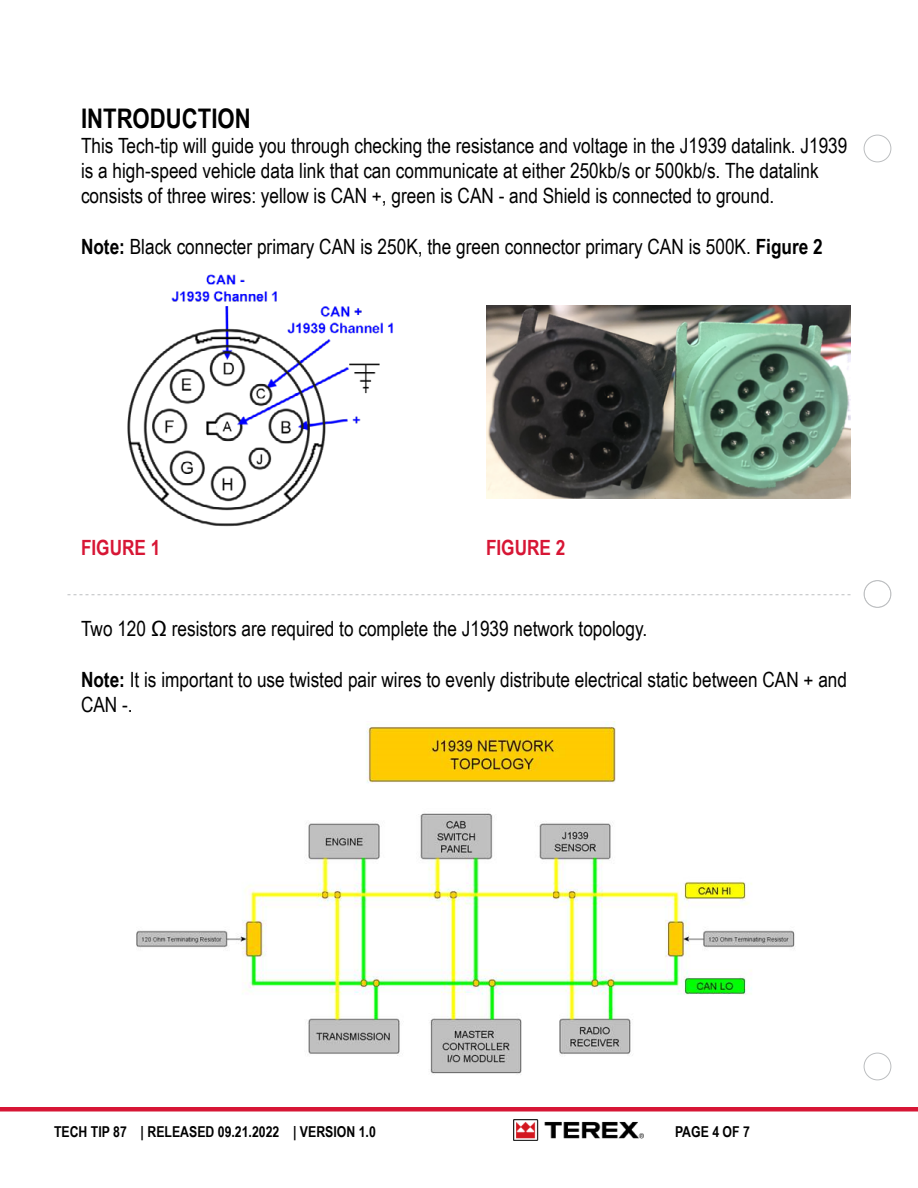
<style>
.page{position:relative;width:918px;height:1188px;background:#fff}
.page>*{position:absolute;margin:0;border:0;box-sizing:border-box;transform-origin:0 0}
.t1{font:700 27px "Arial Narrow";color:#000}
.t2{font:21px/25.2px "Arial Narrow";color:#000}
.t3{font:700 21px "Arial Narrow";color:#d71635}
.t4{font:700 15px "Arial Narrow";color:#000}
.s1{font-weight:700}
</style>
<div class="page">
<svg style="left:68px;top:594px;width:782px;height:1px"></svg>
<img style="left:127px;top:274px;width:266px;height:253px">
<img style="left:486px;top:305px;width:364px;height:193px">
<img style="left:136px;top:721px;width:659px;height:354px">
<div style="left:864px;top:1053px;width:27px;height:27px;border:1px solid #bcbec0;border-radius:50%"></div>
<div style="left:864px;top:581px;width:27px;height:26px;border:1px solid #bcbec0;border-radius:50%"></div>
<div style="left:864px;top:580px;width:27px;height:28px;border:1px solid #bcbec0;border-radius:50%"></div>
<div style="left:864px;top:135px;width:27px;height:27px;border:1px solid #bcbec0;border-radius:50%"></div>
<div style="left:0;top:1107px;width:918px;height:5px;background:#d71635"></div>
<img style="left:513px;top:1119px;width:130px;height:22px">
<p class="t1" style="left:81px;top:98px;width:171px">INTRODUCTION</p>
<p class="t2" style="left:81px;top:132px;width:768px">This Tech-tip will guide you through checking the resistance and voltage in the J1939 datalink. J1939 is a high-speed vehicle data link that can communicate at either 250kb/s or 500kb/s. The datalink consists of three wires: yellow is CAN +, green is CAN - and Shield is connected to ground.</p>
<p class="t2" style="left:81px;top:233px;width:743px"><span class="s1">Note:</span> Black connecter primary CAN is 250K, the green connector primary CAN is 500K. <span class="s1">Figure 2</span></p>
<p class="t3" style="left:81px;top:532px;width:81px">FIGURE 1</p>
<p class="t3" style="left:486px;top:532px;width:81px">FIGURE 2</p>
<p class="t2" style="left:81px;top:616px;width:568px">Two 120 Ω resistors are required to complete the J1939 network topology.</p>
<p class="t2" style="left:81px;top:666px;width:768px"><span class="s1">Note:</span> It is important to use twisted pair wires to evenly distribute electrical static between CAN + and<br>CAN -.</p>
<p class="t4" style="left:54px;top:1121px;width:323px">TECH TIP 87 | RELEASED 09.21.2022 | VERSION 1.0</p>
<p class="t4" style="left:675px;top:1121px;width:76px">PAGE 4 OF 7</p>
</div>
